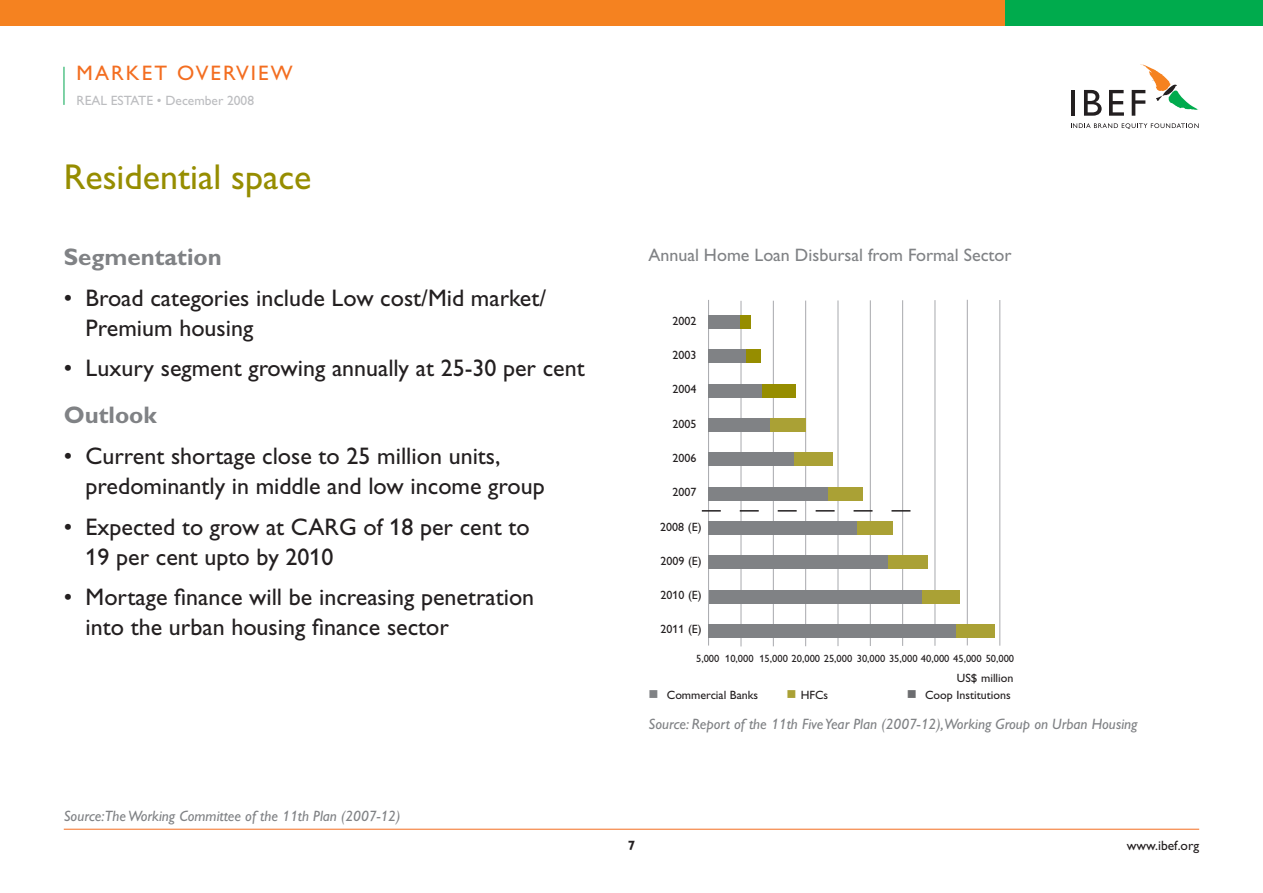
<style>
.page{position:relative;width:1263px;height:893px;background:#fff}
.page>*{position:absolute;margin:0;border:0;box-sizing:border-box;transform-origin:0 0}
.t1{font:36px "Gill Alt One";color:#968d00}
.t2{font:24px/30px "Gill Alt One";color:#231f20}
.t3{font:700 24px "Gill Alt One";color:#808285}
.t4{font:21px "Gill Alt One";letter-spacing:.1em;color:#f36e21}
.t5{font:18px "Gill Alt One";color:#808285}
.t6{font:italic 15px "Gill Alt One";color:#808285}
.t7{font:13.5px "Gill Alt One";color:#bcbdc0}
.t8{font:13.5px "Gill Alt One";color:#231f20}
.t9{font:12px "Gill Alt One";color:#231f20}
.t10{font:10.5px "Gill Alt One";color:#231f20}
.s1{color:#808285}
.s2{color:#aaa135}
.s3{color:#6c6d70}
</style>
<div class="page">
<div style="left:1001px;top:0;width:262px;height:26px;background:#00ab4d"></div>
<div style="left:0;top:0;width:1005px;height:26px;background:#f58220"></div>
<hr style="left:64px;top:67px;width:1px;height:38px;background:#00a54f">
<hr style="left:1071px;top:90px;width:3px;height:26px;background:#231f20">
<svg style="left:1084px;top:90px;width:18px;height:26px"></svg>
<svg style="left:1109px;top:90px;width:15px;height:26px"></svg>
<svg style="left:1071px;top:123px;width:128px;height:6px"></svg>
<svg style="left:1132px;top:64px;width:67px;height:52px"></svg>
<hr style="left:64px;top:829px;width:1135px;height:1px;background:#f36e21">
<hr style="left:967px;top:300px;width:1px;height:345px;background:#a8a9ad">
<hr style="left:708px;top:300px;width:1px;height:346px;background:#a8a9ad">
<hr style="left:935px;top:300px;width:1px;height:346px;background:#a8a9ad">
<hr style="left:902px;top:300px;width:1px;height:346px;background:#a8a9ad">
<hr style="left:870px;top:300px;width:1px;height:346px;background:#a8a9ad">
<hr style="left:838px;top:300px;width:1px;height:346px;background:#a8a9ad">
<hr style="left:805px;top:301px;width:1px;height:345px;background:#a8a9ad">
<hr style="left:773px;top:301px;width:1px;height:345px;background:#a8a9ad">
<hr style="left:741px;top:301px;width:1px;height:345px;background:#a8a9ad">
<hr style="left:999px;top:300px;width:1px;height:346px;background:#a8a9ad">
<div style="left:708px;top:315px;width:43px;height:14px;background:#808285"></div>
<div style="left:740px;top:315px;width:11px;height:14px;background:#968d00"></div>
<div style="left:708px;top:350px;width:52px;height:13px;background:#808285"></div>
<div style="left:746px;top:350px;width:14px;height:13px;background:#968d00"></div>
<div style="left:708px;top:384px;width:88px;height:13px;background:#808285"></div>
<div style="left:763px;top:384px;width:33px;height:13px;background:#968d00"></div>
<div style="left:708px;top:418px;width:97px;height:14px;background:#808285"></div>
<div style="left:770px;top:418px;width:35px;height:14px;background:#aaa135"></div>
<div style="left:708px;top:453px;width:125px;height:13px;background:#808285"></div>
<div style="left:794px;top:453px;width:39px;height:13px;background:#aaa135"></div>
<div style="left:708px;top:487px;width:155px;height:13px;background:#808285"></div>
<div style="left:829px;top:487px;width:34px;height:13px;background:#aaa135"></div>
<div style="left:709px;top:521px;width:184px;height:14px;background:#808285"></div>
<div style="left:858px;top:521px;width:35px;height:14px;background:#aaa135"></div>
<div style="left:709px;top:556px;width:219px;height:13px;background:#808285"></div>
<div style="left:888px;top:556px;width:40px;height:13px;background:#aaa135"></div>
<div style="left:709px;top:590px;width:250px;height:13px;background:#808285"></div>
<div style="left:922px;top:590px;width:37px;height:13px;background:#aaa135"></div>
<div style="left:709px;top:624px;width:283px;height:13px;background:#808285"></div>
<div style="left:956px;top:624px;width:39px;height:13px;background:#aaa135"></div>
<svg style="left:702px;top:510px;width:208px;height:2px"></svg>
<p class="t4" style="left:77px;top:61px;width:218px">MARKET OVERVIEW</p>
<p class="t7" style="left:77px;top:92px;width:179px">REAL ESTATE • December 2008</p>
<h1 class="t1" style="left:64px;top:156px;width:249px">Residential space</h1>
<p class="t3" style="left:64px;top:243px;width:159px">Segmentation</p>
<p class="t2" style="left:86px;top:283px;width:462px;text-indent:-22px">• Broad categories include Low cost/Mid market/<br>Premium housing</p>
<p class="t2" style="left:64px;top:353px;width:522px">• Luxury segment growing annually at 25-30 per cent</p>
<p class="t3" style="left:64px;top:401px;width:94px">Outlook</p>
<p class="t2" style="left:86px;top:441px;width:460px;text-indent:-22px">• Current shortage close to 25 million units, predominantly in middle and low income group</p>
<p class="t2" style="left:86px;top:511px;width:446px;text-indent:-22px">• Expected to grow at CARG of 18 per cent to<br>19 per cent upto by 2010</p>
<p class="t2" style="left:86px;top:582px;width:450px;text-indent:-22px">• Mortage finance will be increasing penetration into the urban housing finance sector</p>
<p class="t6" style="left:64px;top:807px;width:338px">Source:The Working Committee of the 11th Plan (2007-12)</p>
<p class="t5" style="left:648px;top:244px;width:365px">Annual Home Loan Disbursal from Formal Sector</p>
<p class="t9" style="left:672px;top:314px;width:25px">2002</p>
<p class="t9" style="left:672px;top:348px;width:25px">2003</p>
<p class="t9" style="left:672px;top:382px;width:25px">2004</p>
<p class="t9" style="left:672px;top:417px;width:25px">2005</p>
<p class="t9" style="left:672px;top:451px;width:25px">2006</p>
<p class="t9" style="left:672px;top:485px;width:25px">2007</p>
<p class="t9" style="left:660px;top:520px;width:43px">2008 (E)</p>
<p class="t9" style="left:660px;top:554px;width:43px">2009 (E)</p>
<p class="t9" style="left:660px;top:588px;width:43px">2010 (E)</p>
<p class="t9" style="left:660px;top:622px;width:43px">2011 (E)</p>
<p class="t10" style="left:696px;top:652px;width:320px">5,000 10,000 15,000 20,000 25,000 30,000 35,000 40,000 45,000 50,000</p>
<p class="t9" style="left:957px;top:671px;width:58px">US$ million</p>
<p class="t9" style="left:648px;top:688px;width:111px"><span class="s1">■</span> Commercial Banks</p>
<p class="t9" style="left:786px;top:688px;width:43px"><span class="s2">■</span> HFCs</p>
<p class="t9" style="left:907px;top:688px;width:105px"><span class="s3">■</span> Coop Institutions</p>
<p class="t6" style="left:648px;top:715px;width:491px">Source: Report of the 11th Five Year Plan (2007-12),Working Group on Urban Housing</p>
<p class="t8" style="left:1127px;top:838px;width:74px">www.ibef.org</p>
</div>
